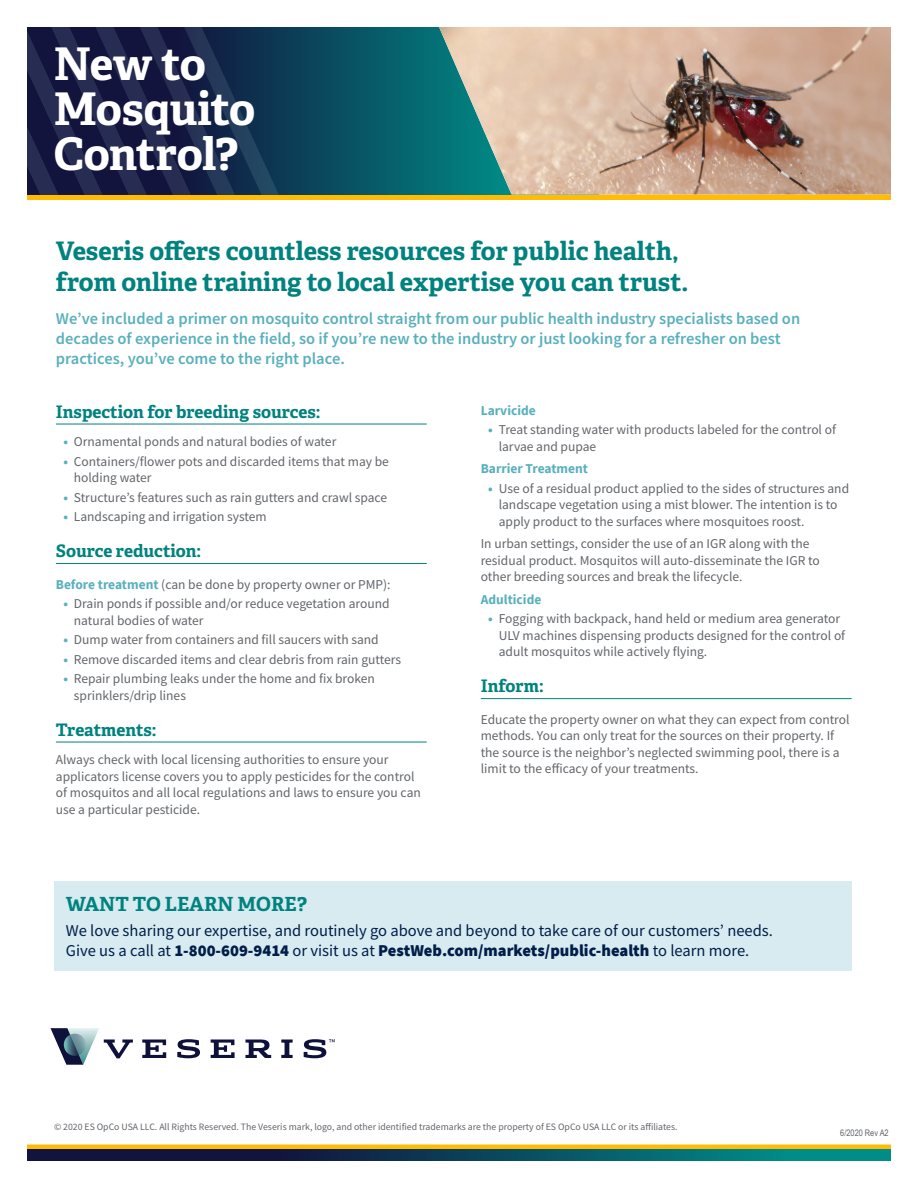
<style>
.page{position:relative;width:918px;height:1188px;background:#fff}
.page>*{position:absolute;margin:0;border:0;box-sizing:border-box;transform-origin:0 0}
.t1{font:700 45px/45px "Adelle PE";letter-spacing:-.015em;color:#fff}
.t2{font:700 25.5px/30.6px "Adelle PE";color:#00827f}
.t3{font:700 19.5px "Adelle PE";color:#00827f}
.Headline{font:700 17.25px "Adelle PE";letter-spacing:-.005em;color:#00827f}
.t4{font:600 16.5px/19.8px "Source Sans Pro";color:#59b0bd}
.t5{font:16.5px/19.8px "Source Sans Pro";color:#001e49}
.Bullet_text{font:13.5px/16.5px "Source Sans Pro";color:#62656a}
.t6{font:700 13.5px "Source Sans Pro";color:#59b0bd}
.t7{font:9.75px "Source Sans Pro";color:#62656a}
.t8{font:9px "Arial Narrow";color:#62656a}
.s1{font-weight:700;color:#59b0bd}
.s2{font-weight:900}
</style>
<div class="page">
<svg style="left:28px;top:1144px;width:862px;height:16px;background:#566c47"></svg>
<svg style="left:28px;top:194px;width:862px;height:6px;background:#e5b114"></svg>
<svg style="left:28px;top:28px;width:12px;height:166px;background:#1b1f46"></svg>
<svg style="left:40px;top:28px;width:387px;height:166px;background:#123653"></svg>
<svg style="left:51px;top:1028px;width:82px;height:37px"></svg>
<svg style="left:142px;top:1040px;width:24px;height:18px"></svg>
<svg style="left:177px;top:1039px;width:23px;height:19px"></svg>
<svg style="left:211px;top:1040px;width:24px;height:18px"></svg>
<svg style="left:245px;top:1040px;width:26px;height:18px"></svg>
<svg style="left:281px;top:1040px;width:12px;height:18px"></svg>
<svg style="left:304px;top:1039px;width:31px;height:19px"></svg>
<div style="left:54px;top:881px;width:798px;height:90px;background:#d8ebf1"></div>
<img style="left:427px;top:28px;width:463px;height:166px">
<hr style="left:56px;top:424px;width:371px;height:1px;background:#00827f">
<hr style="left:56px;top:563px;width:371px;height:1px;background:#00827f">
<hr style="left:56px;top:742px;width:371px;height:1px;background:#00827f">
<hr style="left:481px;top:698px;width:371px;height:1px;background:#00827f">
<p class="t1" style="left:54px;top:40px;width:203px">New to<br>Mosquito</p>
<p class="t1" style="left:54px;top:130px;width:186px">Control?</p>
<p class="t2" style="left:56px;top:235px;width:634px">Veseris offers countless resources for public health, from online training to local expertise you can trust.</p>
<p class="t4" style="left:56px;top:308px;width:746px">We’ve included a primer on mosquito control straight from our public health industry specialists based on decades of experience in the field, so if you’re new to the industry or just looking for a refresher on best practices, you’ve come to the right place.</p>
<p class="Headline" style="left:56px;top:399px;width:266px">Inspection for breeding sources:</p>
<p class="Bullet_text" style="left:63px;top:433px;width:275px"><span class="s1">•</span> Ornamental ponds and natural bodies of water</p>
<p class="Bullet_text" style="left:74px;top:453px;width:317px;text-indent:-10px"><span class="s1">•</span> Containers/flower pots and discarded items that may be holding water</p>
<p class="Bullet_text" style="left:63px;top:489px;width:325px"><span class="s1">•</span> Structure’s features such as rain gutters and crawl space</p>
<p class="Bullet_text" style="left:63px;top:508px;width:205px"><span class="s1">•</span> Landscaping and irrigation system</p>
<p class="Headline" style="left:56px;top:539px;width:147px">Source reduction:</p>
<p class="Bullet_text" style="left:56px;top:576px;width:336px"><span class="s1">Before treatment</span> (can be done by property owner or PMP):</p>
<p class="Bullet_text" style="left:74px;top:595px;width:317px;text-indent:-10px"><span class="s1">•</span> Drain ponds if possible and/or reduce vegetation around natural bodies of water</p>
<p class="Bullet_text" style="left:63px;top:631px;width:317px"><span class="s1">•</span> Dump water from containers and fill saucers with sand</p>
<p class="Bullet_text" style="left:63px;top:651px;width:339px"><span class="s1">•</span> Remove discarded items and clear debris from rain gutters</p>
<p class="Bullet_text" style="left:74px;top:670px;width:303px;text-indent:-10px"><span class="s1">•</span> Repair plumbing leaks under the home and fix broken sprinklers/drip lines</p>
<p class="Headline" style="left:56px;top:717px;width:102px">Treatments:</p>
<p class="Bullet_text" style="left:56px;top:751px;width:366px">Always check with local licensing authorities to ensure your applicators license covers you to apply pesticides for the control of mosquitos and all local regulations and laws to ensure you can use a particular pesticide.</p>
<p class="t6" style="left:481px;top:401px;width:57px">Larvicide</p>
<p class="Bullet_text" style="left:499px;top:421px;width:339px;text-indent:-10px"><span class="s1">•</span> Treat standing water with products labeled for the control of larvae and pupae</p>
<p class="t6" style="left:481px;top:460px;width:109px">Barrier Treatment</p>
<p class="Bullet_text" style="left:499px;top:480px;width:352px;text-indent:-10px"><span class="s1">•</span> Use of a residual product applied to the sides of structures and landscape vegetation using a mist blower. The intention is to apply product to the surfaces where mosquitoes roost.</p>
<p class="Bullet_text" style="left:481px;top:535px;width:341px">In urban settings, consider the use of an IGR along with the residual product. Mosquitos will auto-disseminate the IGR to other breeding sources and break the lifecycle.</p>
<p class="t6" style="left:481px;top:590px;width:62px">Adulticide</p>
<p class="Bullet_text" style="left:499px;top:610px;width:348px;text-indent:-10px"><span class="s1">•</span> Fogging with backpack, hand held or medium area generator<br>ULV machines dispensing products designed for the control of adult mosquitos while actively flying.</p>
<p class="Headline" style="left:481px;top:674px;width:64px">Inform:</p>
<p class="Bullet_text" style="left:481px;top:711px;width:370px">Educate the property owner on what they can expect from control methods. You can only treat for the sources on their property. If the source is the neighbor’s neglected swimming pool, there is a limit to the efficacy of your treatments.</p>
<p class="t3" style="left:66px;top:890px;width:243px">WANT TO LEARN MORE?</p>
<p class="t5" style="left:66px;top:920px;width:709px">We love sharing our expertise, and routinely go above and beyond to take care of our customers’ needs.<br>Give us a call at <span class="s2">1-800-609-9414</span> or visit us at <span class="s2">PestWeb.com/markets/public-health</span> to learn more.</p>
<p class="t7" style="left:54px;top:1120px;width:625px">© 2020 ES OpCo USA LLC. All Rights Reserved. The Veseris mark, logo, and other identified trademarks are the property of ES OpCo USA LLC or its affiliates.</p>
<p class="t8" style="left:840px;top:1126px;width:50px">6/2020 Rev A2</p>
</div>
